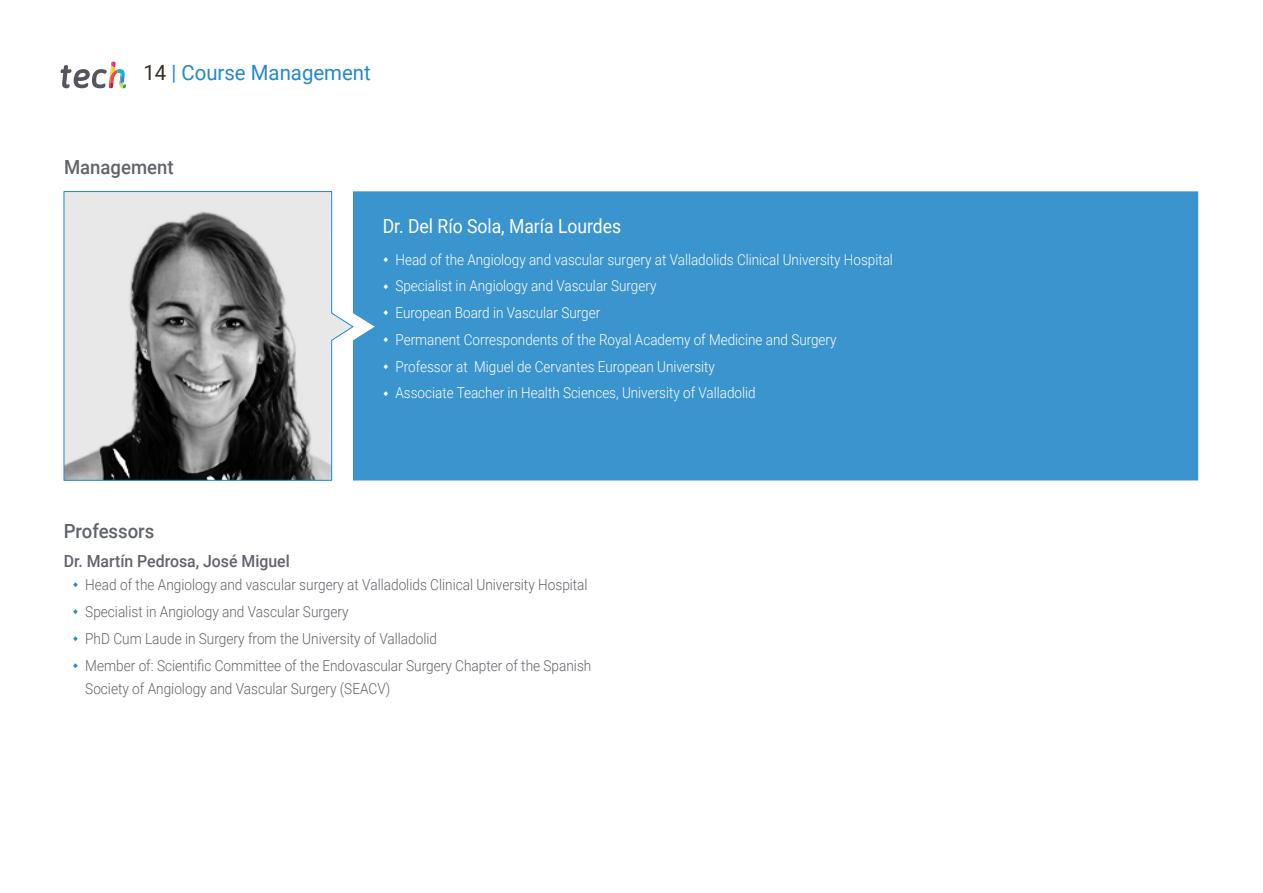
<style>
.page{position:relative;width:1263px;height:893px;background:#fff}
.page>*{position:absolute;margin:0;border:0;box-sizing:border-box;transform-origin:0 0}
.t1{font:21px "Roboto";color:#2488c9}
.t2{font:19.5px "Roboto";color:#fff;scale:.9 1}
.t3{font:500 19.5px "Roboto";color:#61646a;scale:.95 1}
.t4{font:500 16.65px "Roboto";color:#61646a;scale:.95 1}
.t5{font:300 15.15px/27px "Roboto";color:#61646a;scale:.9 1}
.t6{font:300 15px/26.7px "Roboto";color:#fff;scale:.9 1}
.s1{color:#312e20}
</style>
<div class="page">
<svg style="left:61px;top:62px;width:65px;height:27px"></svg>
<div style="left:354px;top:191px;width:844px;height:289px;background:#3a94ce"></div>
<svg style="left:64px;top:191px;width:290px;height:290px"></svg>
<svg style="left:384px;top:257px;width:4px;height:5px"></svg>
<svg style="left:384px;top:284px;width:4px;height:5px"></svg>
<svg style="left:384px;top:310px;width:4px;height:5px"></svg>
<svg style="left:384px;top:337px;width:4px;height:5px"></svg>
<svg style="left:384px;top:364px;width:4px;height:5px"></svg>
<svg style="left:384px;top:391px;width:4px;height:5px"></svg>
<h1 class="t1" style="left:144px;top:57px;width:229px"><span class="s1">14</span> | Course Management</h1>
<h2 class="t3" style="left:64px;top:154px;width:117px">Management</h2>
<h2 class="t3" style="left:64px;top:517px;width:97px">Professors</h2>
<h2 class="t2" style="left:383px;top:212px;width:266px">Dr. Del Río Sola, María Lourdes</h2>
<p class="t6" style="left:395px;top:245px;width:554px">Head of the Angiology and vascular surgery at Valladolids Clinical University Hospital Specialist in Angiology and Vascular Surgery<br>European Board in Vascular Surger<br>Permanent Correspondents of the Royal Academy of Medicine and Surgery Professor at Miguel de Cervantes European University<br>Associate Teacher in Health Sciences, University of Valladolid</p>
<p class="t4" style="left:64px;top:550px;width:239px">Dr. Martín Pedrosa, José Miguel</p>
<p class="t5" style="left:85px;top:570px;width:564px">Head of the Angiology and vascular surgery at Valladolids Clinical University Hospital Specialist in Angiology and Vascular Surgery<br>PhD Cum Laude in Surgery from the University of Valladolid<br>Member of: Scientific Committee of the Endovascular Surgery Chapter of the Spanish</p>
<p class="t5" style="left:85px;top:674px;width:341px">Society of Angiology and Vascular Surgery (SEACV)</p>
</div>
